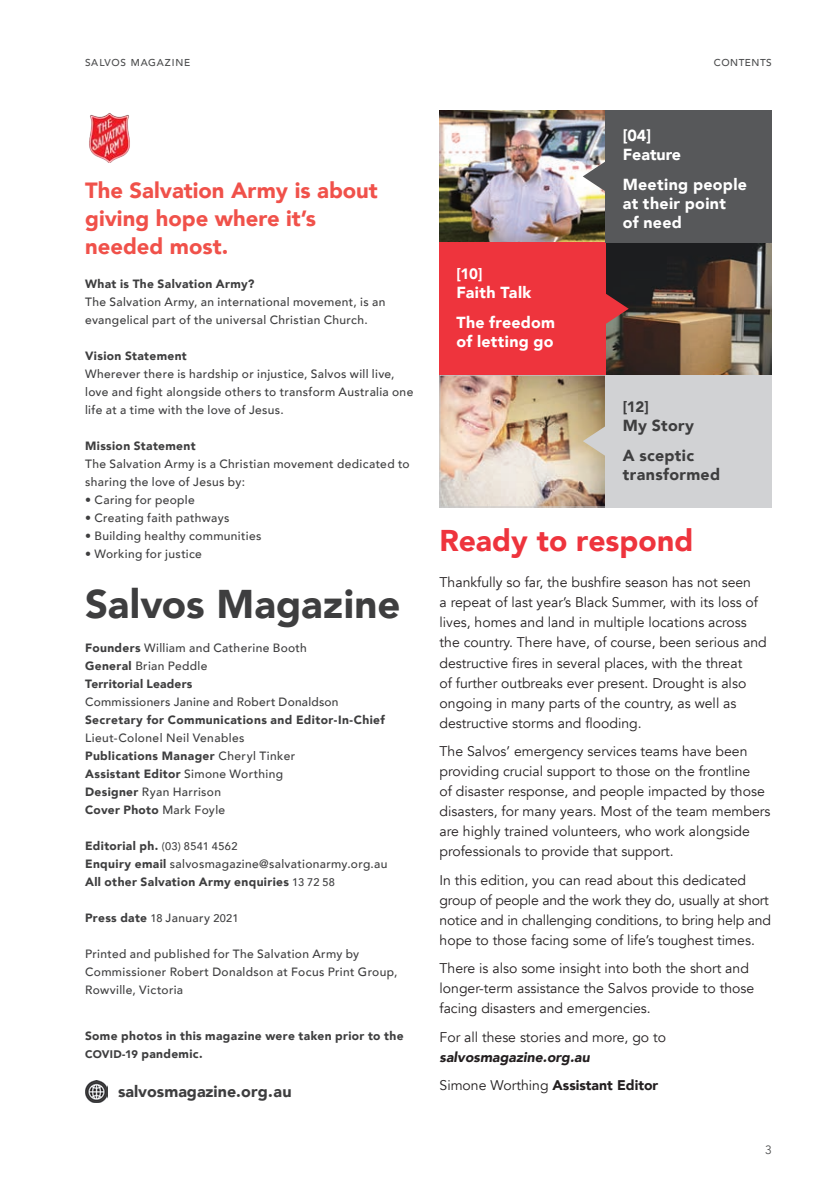
<style>
.page{position:relative;width:840px;height:1191px;background:#fff}
.page>*{position:absolute;margin:0;border:0;box-sizing:border-box;transform-origin:0 0}
.t1{font:900 40px "Avenir";color:#3e3e3f}
.Gotham_bold_Heading{font:900 30px "Avenir";color:#ee343d}
.writeoff{font:900 22px/28px "Avenir";color:#f0514a}
.Gotham_Book_Body_Tex{font:900 16px/19px "Avenir";letter-spacing:.015em;color:#fff}
.Gotham_Book_Body_Tex-2{font:900 16px/19px "Avenir";letter-spacing:.015em;color:#3e3e3f}
.Gotham_Book_Body_Tex-3{font:900 15px "Avenir";color:#fff}
.Gotham_Book_Body_Tex-4{font:900 15px "Avenir";color:#3e3e3f}
.Body_Welcome{font:14px/20px "Avenir";color:#231f20}
.Body_Welcome-2{font:900 14px "Avenir";color:#231f20}
.Editorial_Details{font:500 12px/18px "Avenir";letter-spacing:.03em;color:#3e3e3f}
.Editorial_Details-2{font:900 12px/18px "Avenir";letter-spacing:.03em;color:#3e3e3f}
.t2{font:12px "Avenir";color:#4b4c4d}
.Page_name_-_Right{font:500 10px "Avenir";letter-spacing:.08em;color:#4b4c4d}
.Page_name_-_Right-2{font:500 10px "Avenir";letter-spacing:.06em;color:#4b4c4d}
.s1{font-weight:900;font-style:italic}
.s2{font-weight:400}
.s3{font-weight:900}
.s4{font-weight:500}
.s5{font-weight:500;font-size:11px}
.s6{font-size:11px}
</style>
<div class="page">
<img style="left:89px;top:113px;width:41px;height:49px">
<img style="left:85px;top:1080px;width:22px;height:22px">
<img style="left:605px;top:243px;width:166px;height:132px">
<img style="left:441px;top:377px;width:162px;height:128px">
<div style="left:439px;top:375px;width:166px;height:132px;border:1px solid #c7c8ca"></div>
<img style="left:439px;top:110px;width:166px;height:133px">
<div style="left:439px;top:243px;width:166px;height:132px;background:#ee343d"></div>
<div style="left:605px;top:375px;width:166px;height:132px;background:#d1d2d4"></div>
<div style="left:605px;top:110px;width:166px;height:133px;background:#57585a"></div>
<svg style="left:605px;top:293px;width:23px;height:31px"></svg>
<svg style="left:582px;top:426px;width:23px;height:30px"></svg>
<svg style="left:582px;top:161px;width:23px;height:31px"></svg>
<p class="Page_name_-_Right" style="left:85px;top:54px;width:107px">SALVOS MAGAZINE</p>
<p class="writeoff" style="left:85px;top:176px;width:294px">The Salvation Army is about giving hope where it’s needed most.</p>
<p class="Editorial_Details-2" style="left:85px;top:275px;width:171px">What is The Salvation Army?</p>
<p class="Editorial_Details" style="left:85px;top:292px;width:301px">The Salvation Army, an international movement, is an evangelical part of the universal Christian Church.</p>
<p class="Editorial_Details-2" style="left:85px;top:347px;width:103px">Vision Statement</p>
<p class="Editorial_Details" style="left:85px;top:364px;width:329px">Wherever there is hardship or injustice, Salvos will live, love and fight alongside others to transform Australia one life at a time with the love of Jesus.</p>
<p class="Editorial_Details-2" style="left:85px;top:437px;width:112px">Mission Statement</p>
<p class="Editorial_Details" style="left:85px;top:454px;width:326px">The Salvation Army is a Christian movement dedicated to sharing the love of Jesus by:</p>
<p class="Editorial_Details" style="left:85px;top:490px;width:111px">• Caring for people</p>
<p class="Editorial_Details" style="left:85px;top:508px;width:146px">• Creating faith pathways</p>
<p class="Editorial_Details" style="left:85px;top:526px;width:178px">• Building healthy communities</p>
<p class="Editorial_Details" style="left:85px;top:544px;width:118px">• Working for justice</p>
<p class="Page_name_-_Right-2" style="left:713px;top:54px;width:59px">CONTENTS</p>
<p class="Gotham_Book_Body_Tex-3" style="left:456px;top:261px;width:28px">[10]</p>
<p class="Gotham_Book_Body_Tex" style="left:456px;top:283px;width:76px">Faith Talk</p>
<p class="Gotham_Book_Body_Tex" style="left:456px;top:313px;width:100px">The freedom of letting go</p>
<p class="Gotham_Book_Body_Tex" style="left:622px;top:125px;width:30px">[04]</p>
<p class="Gotham_Book_Body_Tex" style="left:622px;top:144px;width:60px">Feature</p>
<p class="Gotham_Book_Body_Tex" style="left:622px;top:174px;width:126px">Meeting people at their point<br>of need</p>
<p class="Gotham_Book_Body_Tex-4" style="left:622px;top:394px;width:27px">[12]</p>
<p class="Gotham_Book_Body_Tex-2" style="left:622px;top:415px;width:73px">My Story</p>
<p class="Gotham_Book_Body_Tex-2" style="left:622px;top:445px;width:99px">A sceptic transformed</p>
<p class="Gotham_bold_Heading" style="left:439px;top:515px;width:255px">Ready to respond</p>
<p class="t1" style="left:85px;top:569px;width:316px">Salvos Magazine</p>
<p class="Body_Welcome" style="left:439px;top:573px;width:328px">Thankfully so far, the bushfire season has not seen<br>a repeat of last year’s Black Summer, with its loss of lives, homes and land in multiple locations across the country. There have, of course, been serious and destructive fires in several places, with the threat<br>of further outbreaks ever present. Drought is also ongoing in many parts of the country, as well as destructive storms and flooding.</p>
<p class="Body_Welcome" style="left:439px;top:741px;width:332px">The Salvos’ emergency services teams have been providing crucial support to those on the frontline<br>of disaster response, and people impacted by those disasters, for many years. Most of the team members are highly trained volunteers, who work alongside professionals to provide that support.</p>
<p class="Body_Welcome" style="left:439px;top:870px;width:333px">In this edition, you can read about this dedicated group of people and the work they do, usually at short notice and in challenging conditions, to bring help and hope to those facing some of life’s toughest times.</p>
<p class="Body_Welcome" style="left:439px;top:958px;width:316px">There is also some insight into both the short and longer-term assistance the Salvos provide to those facing disasters and emergencies.</p>
<p class="Body_Welcome" style="left:439px;top:1027px;width:228px">For all these stories and more, go to <span class="s1">salvosmagazine.org.au</span></p>
<p class="Body_Welcome-2" style="left:439px;top:1073px;width:220px"><span class="s2">Simone Worthing</span> Assistant Editor</p>
<p class="Editorial_Details" style="left:85px;top:638px;width:223px"><span class="s3">Founders</span> William and Catherine Booth</p>
<p class="Editorial_Details" style="left:85px;top:656px;width:124px"><span class="s3">General</span> Brian Peddle</p>
<p class="Editorial_Details" style="left:85px;top:674px;width:255px"><span class="s3">Territorial Leaders<br></span>Commissioners Janine and Robert Donaldson</p>
<p class="Editorial_Details-2" style="left:85px;top:710px;width:301px">Secretary for Communications and Editor-In-Chief</p>
<p class="Editorial_Details" style="left:85px;top:728px;width:161px">Lieut-Colonel Neil Venables</p>
<p class="Editorial_Details-2" style="left:85px;top:746px;width:211px">Publications Manager <span class="s4">Cheryl Tinker</span></p>
<p class="Editorial_Details-2" style="left:85px;top:764px;width:199px">Assistant Editor <span class="s4">Simone Worthing</span></p>
<p class="Editorial_Details" style="left:85px;top:782px;width:137px"><span class="s3">Designer</span> Ryan Harrison</p>
<p class="Editorial_Details-2" style="left:85px;top:800px;width:141px">Cover Photo <span class="s4">Mark Foyle</span></p>
<p class="Editorial_Details-2" style="left:85px;top:836px;width:154px">Editorial ph. <span class="s5">(03) 8541 4562</span></p>
<p class="Editorial_Details" style="left:85px;top:854px;width:304px"><span class="s3">Enquiry email</span> salvosmagazine@salvationarmy.org.au</p>
<p class="Editorial_Details-2" style="left:85px;top:872px;width:251px">All other Salvation Army enquiries <span class="s5">13 72 58</span></p>
<p class="Editorial_Details-2" style="left:85px;top:908px;width:155px">Press date <span class="s5">18</span> <span class="s4">January</span> <span class="s5">2021</span></p>
<p class="Editorial_Details" style="left:85px;top:944px;width:314px">Printed and published for The Salvation Army by<br>Commissioner Robert Donaldson at Focus Print Group,<br>Rowville, Victoria</p>
<p class="Editorial_Details-2" style="left:85px;top:1026px;width:320px">Some photos in this magazine were taken prior to the<br><span class="s6">COVID-19</span> pandemic.</p>
<p class="Gotham_Book_Body_Tex-2" style="left:118px;top:1081px;width:175px">salvosmagazine.org.au</p>
<p class="t2" style="left:764px;top:1142px;width:8px">3</p>
</div>
